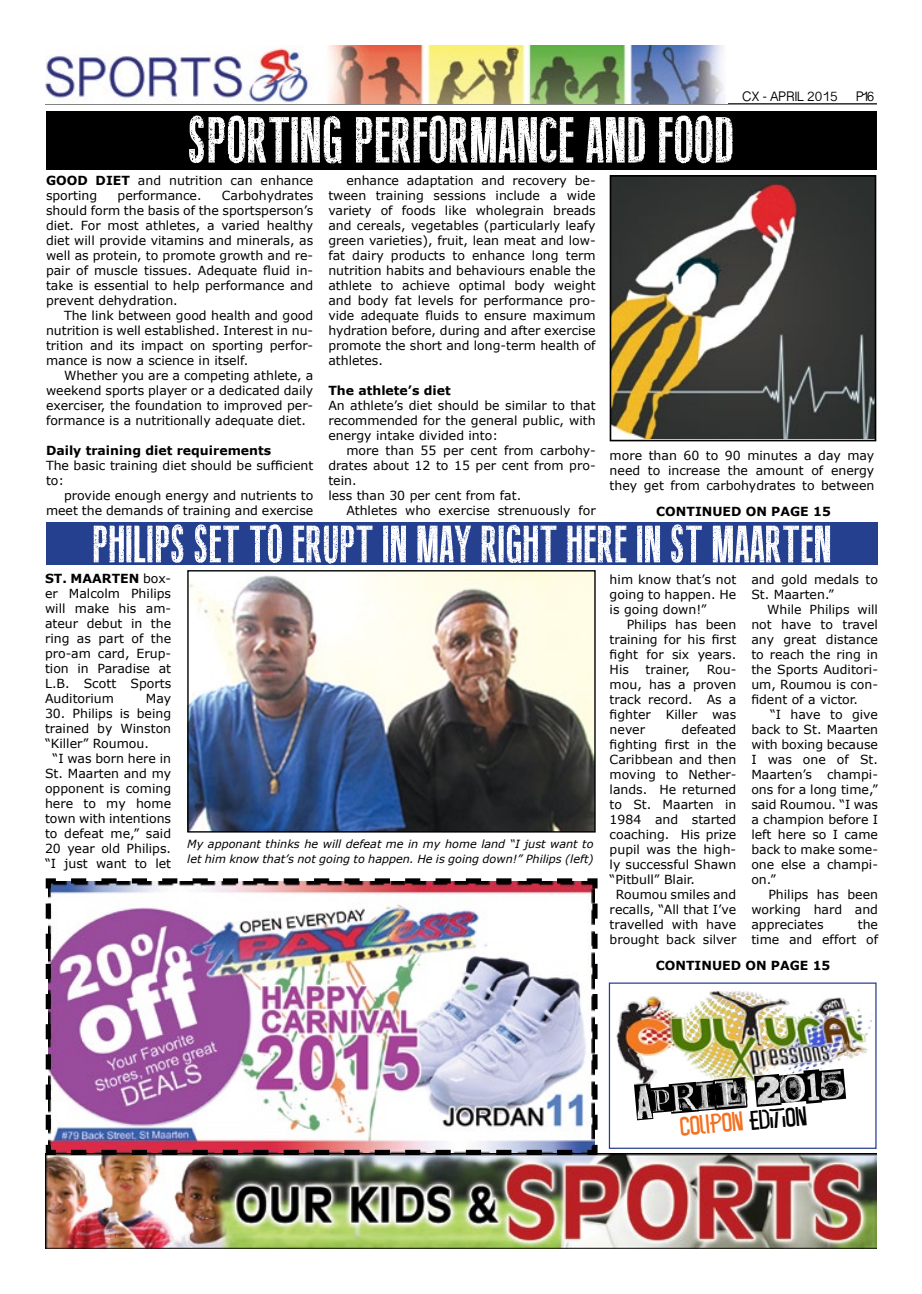
<style>
.page{position:relative;width:922px;height:1294px;background:#fff}
.page>*{position:absolute;margin:0;border:0;box-sizing:border-box;transform-origin:0 0}
.t1{font:65px "Fine Eroded";color:#fff}
.t2{font:53.62px "Metal Block Theta";color:#000}
.t3{font:52.5px "Fine Eroded";color:#fff}
.t4{font:40.75px "Earth Bound";color:#000}
.t5{font:12.5px/15px "Verdana";color:#000;text-align:justify}
.t6{font:700 12.5px "Verdana";color:#000}
.t7{font:12.5px "Sinhala Sangam MN";color:#000}
.t8{font:italic 11.25px/15px "Verdana";color:#000}
.s1{color:#f37121}
</style>
<div class="page">
<hr style="left:45px;top:103px;width:831px;height:1px;background:#000">
<div style="left:47px;top:522px;width:830px;height:43px;background:#25408f"></div>
<img style="left:45px;top:45px;width:679px;height:58px">
<img style="left:610px;top:984px;width:263px;height:111px">
<div style="left:608px;top:982px;width:268px;height:166px;border:1px solid #25408f"></div>
<img style="left:45px;top:1153px;width:831px;height:95px">
<div style="left:46px;top:111px;width:830px;height:58px;background:#000"></div>
<img style="left:45px;top:878px;width:555px;height:279px">
<img style="left:189px;top:572px;width:404px;height:258px">
<div style="left:187px;top:570px;width:408px;height:262px;border:1px solid #000"></div>
<img style="left:612px;top:178px;width:261px;height:260px">
<div style="left:609px;top:175px;width:267px;height:266px;border:2px solid #000"></div>
<h1 class="t1" style="left:188px;top:106px;width:39px">SPORTING</h1>
<h1 class="t1" style="left:353px;top:106px;width:97px">PERFORMANCE</h1>
<h1 class="t1" style="left:585px;top:106px;width:109px">AND FOOD</h1>
<p class="t7" style="left:742px;top:87px;width:97px">cx - APRIL 2015</p>
<p class="t7" style="left:855px;top:87px;width:20px">P16</p>
<p class="t6" style="left:46px;top:172px;width:69px">GOOD DIET</p>
<p class="t5" style="left:138px;top:173px;width:177px">and nutrition can enhance</p>
<p class="t5" style="left:46px;top:188px;width:53px">sporting</p>
<p class="t5" style="left:118px;top:188px;width:86px">performance.</p>
<p class="t5" style="left:46px;top:188px;width:269px;text-indent:176px">Carbohydrates should form the basis of the sportsperson’s diet. For most athletes, a varied healthy diet will provide vitamins and minerals, as well as protein, to promote growth and re&shy;pair of muscle tissues. Adequate fluid in&shy;take is essential to help performance and prevent dehydration.</p>
<p class="t5" style="left:46px;top:308px;width:269px;text-indent:18px">The link between good health and good nutrition is well established. Interest in nu&shy;trition and its impact on sporting perfor&shy;mance is now a science in itself.</p>
<p class="t5" style="left:46px;top:368px;width:269px;text-indent:18px">Whether you are a competing athlete, a weekend sports player or a dedicated daily exerciser, the foundation to improved per&shy;formance is a nutritionally adequate diet.</p>
<p class="t6" style="left:46px;top:442px;width:227px">DAILY TRAINING DIET REQUIREMENTS</p>
<p class="t5" style="left:46px;top:458px;width:269px">The basic training diet should be sufficient to:</p>
<p class="t5" style="left:46px;top:488px;width:269px;text-align:right">provide enough energy and nutrients to meet the demands of training and exercise</p>
<p class="t5" style="left:328px;top:173px;width:269px;text-indent:18px">enhance adaptation and recovery be&shy;tween training sessions include a wide variety of foods like wholegrain breads and cereals, vegetables (particularly leafy green varieties), fruit, lean meat and low&shy;fat dairy products to enhance long term nutrition habits and behaviours enable the athlete to achieve optimal body weight and body fat levels for performance pro&shy;vide adequate fluids to ensure maximum hydration before, during and after exercise promote the short and long-term health of athletes.</p>
<p class="t6" style="left:328px;top:382px;width:124px">THE ATHLETE’S DIET</p>
<p class="t5" style="left:328px;top:398px;width:269px">An athlete’s diet should be similar to that recommended for the general public, with energy intake divided into:</p>
<p class="t5" style="left:328px;top:443px;width:269px;text-align:left;text-indent:18px">more than 55 per cent from carbohy&shy;drates about 12 to 15 per cent from pro&shy;tein.<br>less than 30 per cent from fat.</p>
<p class="t5" style="left:346px;top:503px;width:251px">Athletes who exercise strenuously for</p>
<p class="t5" style="left:609px;top:448px;width:266px">more than 60 to 90 minutes a day may need to increase the amount of energy they get from carbohydrates to between</p>
<p class="t6" style="left:656px;top:503px;width:11px">CONTINUE</p>
<p class="t6" style="left:731px;top:503px;width:26px">D ON</p>
<p class="t6" style="left:771px;top:503px;width:10px">PAGE</p>
<p class="t6" style="left:812px;top:503px;width:19px">15</p>
<h3 class="t3" style="left:92px;top:516px;width:217px">PHILIPS SETTOERUPT</h3>
<h3 class="t3" style="left:382px;top:516px;width:347px">IN MAYRIGHT HERE INSTMAARTEN</h3>
<p class="t6" style="left:45px;top:570px;width:48px">ST. MAARTEN</p>
<p class="t5" style="left:45px;top:571px;width:128px;text-indent:98px">box&shy;er Malcolm Philips will make his am&shy;ateur debut in the ring as part of the pro-am card, Erup&shy;tion in Paradise at L.B. Scott Sports Auditorium</p>
<p class="t5" style="left:609px;top:572px;width:128px">him know that’s not going to happen. He is going down!”</p>
<p class="t5" style="left:609px;top:617px;width:128px;text-indent:17px">Philips has been training for his first fight for six years.<br>His</p>
<p class="t5" style="left:751px;top:572px;width:128px">and gold medals to<br>St. Maarten.”</p>
<p class="t5" style="left:751px;top:602px;width:128px;text-indent:16px">While Philips will not have to travel any great distance to reach the ring in the Sports Auditori&shy;um, Roumou is con&shy;fident of a victor.</p>
<p class="t5" style="left:751px;top:707px;width:128px;text-align:left;text-indent:19px">“I have to give back to St. Maarten with boxing because<br>I was one of St.<br>Maarten’s champi&shy;ons for a long time,” said Roumou. “I was a champion before I left here so I came back to make some&shy;one else a champi&shy;on.”</p>
<p class="t5" style="left:751px;top:887px;width:128px;text-indent:17px">Philips has been working hard and appreciates</p>
<p class="t5" style="left:645px;top:662px;width:46px">trainer,</p>
<p class="t5" style="left:609px;top:662px;width:128px;text-indent:97px">Rou&shy;mou, has a proven track record. As a fighter Killer was never</p>
<p class="t5" style="left:146px;top:691px;width:27px">May</p>
<p class="t5" style="left:45px;top:706px;width:128px">30. Philips is being trained by Winston “Killer” Roumou.</p>
<p class="t5" style="left:45px;top:751px;width:128px;text-indent:8px">“I was born here in St. Maarten and my opponent is coming here to my home town with intentions to defeat me,” said 20 year old Philips. “I just want to let</p>
<p class="t5" style="left:681px;top:722px;width:56px">defeated</p>
<p class="t5" style="left:609px;top:737px;width:128px">fighting first in the</p>
<p class="t5" style="left:609px;top:752px;width:128px">Caribbean and then</p>
<p class="t5" style="left:609px;top:767px;width:128px">moving to Nether-</p>
<p class="t5" style="left:609px;top:782px;width:128px">lands. He returned</p>
<p class="t5" style="left:609px;top:797px;width:128px">to St. Maarten in</p>
<p class="t5" style="left:609px;top:812px;width:128px">1984 and started</p>
<p class="t5" style="left:609px;top:827px;width:128px">coaching. H is prize</p>
<p class="t5" style="left:609px;top:842px;width:128px">pupil was the high-</p>
<p class="t5" style="left:609px;top:857px;width:128px">ly successful Shawn</p>
<p class="t5" style="left:609px;top:872px;width:87px">“Pitbull” Blair.</p>
<p class="t5" style="left:615px;top:887px;width:122px">Roumou smiles and</p>
<p class="t5" style="left:609px;top:902px;width:128px">recalls, “All that I’ve</p>
<p class="t5" style="left:609px;top:917px;width:128px">travelled with have</p>
<p class="t5" style="left:609px;top:932px;width:128px">brought back silver</p>
<p class="t8" style="left:187px;top:836px;width:408px">My apponant thinks he will defeat me in my home land “I just want to let him know that’s not going to happen. He is going down!” Philips (left)</p>
<p class="t5" style="left:751px;top:917px;width:129px;text-align:right">the<br>time and effort of</p>
<p class="t6" style="left:655px;top:957px;width:11px">CONTINUE</p>
<p class="t6" style="left:730px;top:957px;width:26px">D ON</p>
<p class="t6" style="left:770px;top:957px;width:10px">PAGE</p>
<p class="t6" style="left:812px;top:957px;width:19px">15</p>
<h2 class="t2" style="left:633px;top:1069px;width:210px;rotate:-5deg">APRIL 2015</h2>
<h3 class="t4" style="left:679px;top:1110px;width:128px;rotate:-5deg"><span class="s1">Coupon</span> Edition</h3>
</div>
